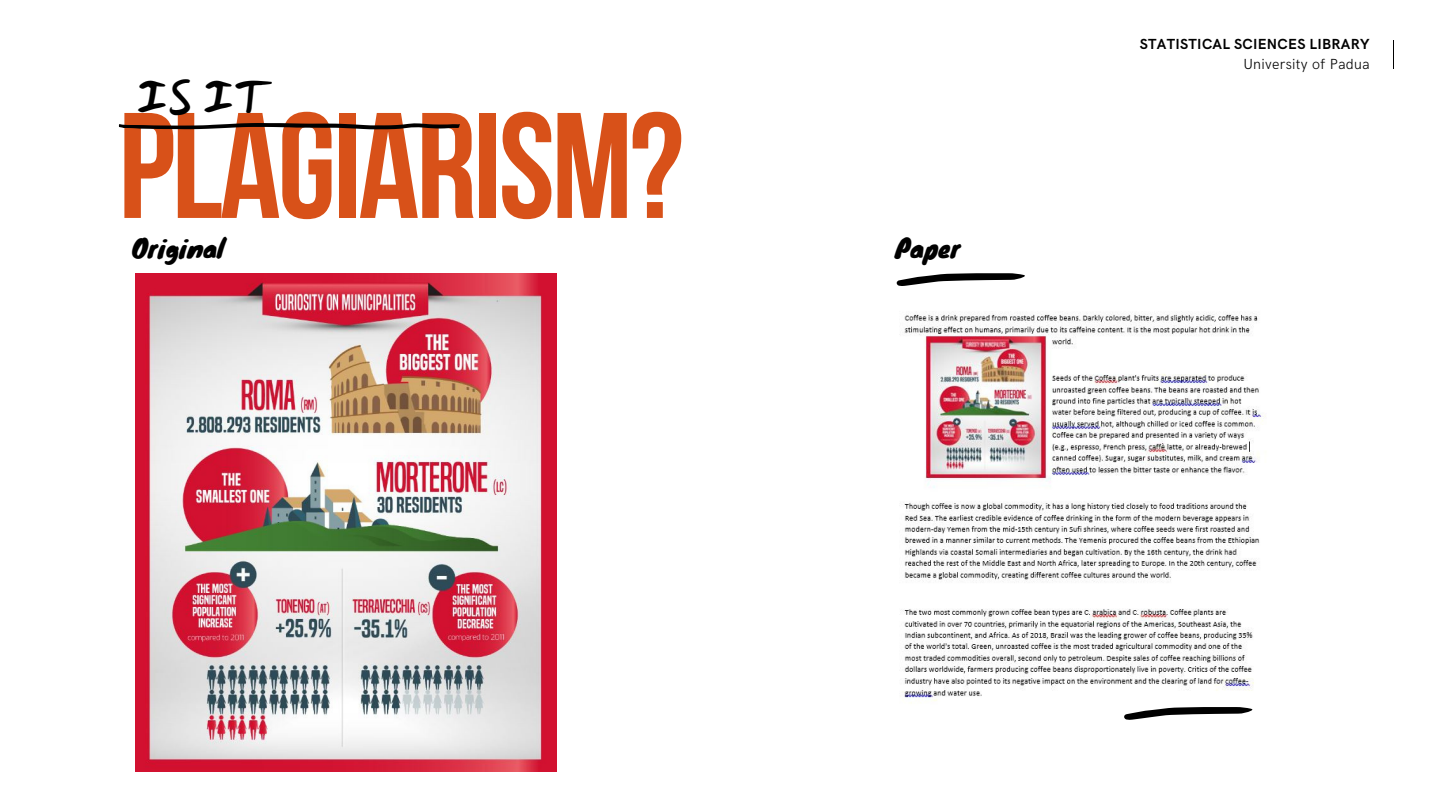
<style>
.page{position:relative;width:1440px;height:810px;background:#fff}
.page>*{position:absolute;margin:0;border:0;box-sizing:border-box;transform-origin:0 0}
.t1{font:150px "Bebas Neue Cyrillic";letter-spacing:-.02em;color:#d85119}
.t2{font:47px "Mansalva";color:#000}
.t3{font:25px "Knewave";color:#000}
.t4{font:700 14.6px "HK Grotesk";letter-spacing:.02em;color:#000}
.t5{font:300 14.6px "HK Grotesk";letter-spacing:.02em;color:#000}
</style>
<div class="page">
<svg style="left:118px;top:123px;width:342px;height:7px"></svg>
<svg style="left:1393px;top:41px;width:1px;height:28px"></svg>
<img style="left:136px;top:273px;width:421px;height:499px">
<img style="left:896px;top:282px;width:370px;height:428px">
<svg style="left:897px;top:273px;width:128px;height:13px"></svg>
<svg style="left:1124px;top:707px;width:128px;height:13px"></svg>
<h2 class="t2" style="left:136px;top:71px;width:135px">IS IT</h2>
<h1 class="t1" style="left:118px;top:105px;width:567px">PLAGIARISM?</h1>
<h3 class="t3" style="left:132px;top:228px;width:94px">Original</h3>
<h3 class="t3" style="left:895px;top:228px;width:67px">Paper</h3>
<p class="t4" style="left:1140px;top:36px;width:231px">STATISTICAL SCIENCES LIBRARY</p>
<p class="t5" style="left:1243px;top:56px;width:128px">University of Padua</p>
</div>
